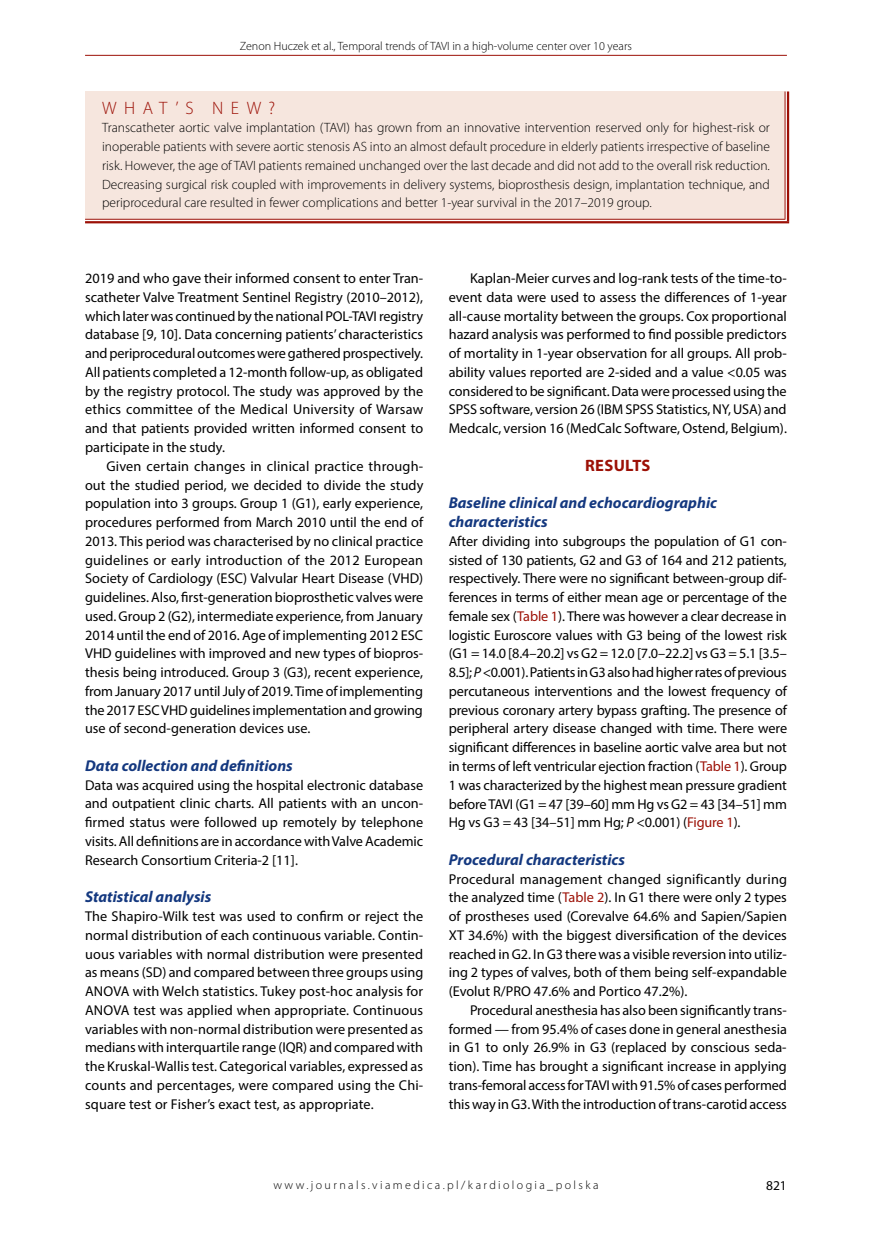
<style>
.page{position:relative;width:872px;height:1234px;background:#fff}
.page>*{position:absolute;margin:0;border:0;box-sizing:border-box;transform-origin:0 0}
.t1{font:300 18px "Myriad Pro";letter-spacing:.42em;color:#9c1006}
.t2{font:700 16.5px "Myriad Pro";letter-spacing:.02em;color:#9c1006}
.t3{font:italic 700 15.75px/18.8px "Myriad Pro";color:#14387f}
.t4{font:14.25px/18.8px "Myriad Pro";color:#000;text-align:justify}
.t5{font:300 13.5px/18.8px "Myriad Pro";color:#000;text-align:justify}
.t6{font:13.5px "Myriad Pro";color:#000}
.t7{font:300 12px "Myriad Pro";color:#000}
.t8{font:300 12px "Myriad Pro";letter-spacing:.2em;color:#000}
.s1{color:#9c1006}
.s2{font-style:italic}
</style>
<div class="page">
<hr style="left:85px;top:55px;width:702px;height:1px;background:#9c1006">
<div style="left:85px;top:91px;width:702px;height:130px;background:#f6e6de"></div>
<svg style="left:785px;top:91px;width:2px;height:128px"></svg>
<hr style="left:85px;top:219px;width:704px;height:4px;background:#fff">
<hr style="left:784px;top:91px;width:1px;height:128px;background:#9c1006">
<hr style="left:787px;top:91px;width:2px;height:130px;background:#9c1006">
<hr style="left:85px;top:219px;width:700px;height:1px;background:#9c1006">
<hr style="left:85px;top:221px;width:704px;height:2px;background:#9c1006">
<p class="t7" style="left:240px;top:40px;width:394px">Zenon Huczek et al., Temporal trends of TAVI in a high-volume center over 10 years</p>
<p class="t1" style="left:102px;top:98px;width:174px">WHAT’S NEW?</p>
<p class="t5" style="left:102px;top:119px;width:669px">Transcatheter aortic valve implantation (TAVI) has grown from an innovative intervention reserved only for highest-risk or inoperable patients with severe aortic stenosis AS into an almost default procedure in elderly patients irrespective of baseline risk. However, the age of TAVI patients remained unchanged over the last decade and did not add to the overall risk reduction.<br>Decreasing surgical risk coupled with improvements in delivery systems, bioprosthesis design, implantation technique, and periprocedural care resulted in fewer complications and better 1-year survival in the 2017–2019 group.</p>
<p class="t4" style="left:85px;top:268px;width:340px">2019 and who gave their informed consent to enter Tran&shy;scatheter Valve Treatment Sentinel Registry (2010–2012), which later was continued by the national POL-TAVI registry database [9, 10]. Data concerning patients’ characteristics and periprocedural outcomes were gathered prospectively.<br>All patients completed a 12-month follow-up, as obligated by the registry protocol. The study was approved by the ethics committee of the Medical University of Warsaw and that patients provided written informed consent to participate in the study.</p>
<p class="t4" style="left:85px;top:456px;width:340px;text-indent:21px">Given certain changes in clinical practice through&shy;out the studied period, we decided to divide the study population into 3 groups. Group 1 (G1), early experience, procedures performed from March 2010 until the end of 2013. This period was characterised by no clinical practice guidelines or early introduction of the 2012 European Society of Cardiology (ESC) Valvular Heart Disease (VHD) guidelines. Also, first-generation bioprosthetic valves were used. Group 2 (G2), intermediate experience, from January 2014 until the end of 2016. Age of implementing 2012 ESC VHD guidelines with improved and new types of biopros&shy;thesis being introduced. Group 3 (G3), recent experience, from January 2017 until July of 2019. Time of implementing the 2017 ESC VHD guidelines implementation and growing use of second-generation devices use.</p>
<p class="t3" style="left:85px;top:755px;width:209px">Data collection and definitions</p>
<p class="t4" style="left:85px;top:775px;width:340px">Data was acquired using the hospital electronic database and outpatient clinic charts. All patients with an uncon&shy;firmed status were followed up remotely by telephone visits. All definitions are in accordance with Valve Academic Research Consortium Criteria-2 [11].</p>
<p class="t3" style="left:85px;top:886px;width:128px">Statistical analysis</p>
<p class="t4" style="left:85px;top:906px;width:340px">The Shapiro-Wilk test was used to confirm or reject the normal distribution of each continuous variable. Contin&shy;uous variables with normal distribution were presented as means (SD) and compared between three groups using ANOVA with Welch statistics. Tukey post-hoc analysis for ANOVA test was applied when appropriate. Continuous variables with non-normal distribution were presented as medians with interquartile range (IQR) and compared with the Kruskal-Wallis test. Categorical variables, expressed as counts and percentages, were compared using the Chi&shy;square test or Fisher’s exact test, as appropriate.</p>
<p class="t4" style="left:449px;top:269px;width:340px;text-indent:21px">Kaplan-Meier curves and log-rank tests of the time-to&shy;event data were used to assess the differences of 1-year all-cause mortality between the groups. Cox proportional hazard analysis was performed to find possible predictors of mortality in 1-year observation for all groups. All prob&shy;ability values reported are 2-sided and a value &lt;0.05 was considered to be significant. Data were processed using the SPSS software, version 26 (IBM SPSS Statistics, NY, USA) and Medcalc, version 16 (MedCalc Software, Ostend, Belgium).</p>
<p class="t2" style="left:585px;top:454px;width:67px">RESULTS</p>
<p class="t3" style="left:449px;top:493px;width:270px">Baseline clinical and echocardiographic characteristics</p>
<p class="t4" style="left:449px;top:531px;width:340px">After dividing into subgroups the population of G1 con&shy;sisted of 130 patients, G2 and G3 of 164 and 212 patients, respectively. There were no significant between-group dif&shy;ferences in terms of either mean age or percentage of the female sex (<span class="s1">Table 1</span>). There was however a clear decrease in logistic Euroscore values with G3 being of the lowest risk (G1 = 14.0 [8.4–20.2] vs G2 = 12.0 [7.0–22.2] vs G3 = 5.1 [3.5– 8.5]; <span class="s2">P</span> &lt;0.001). Patients in G3 also had higher rates of previous percutaneous interventions and the lowest frequency of previous coronary artery bypass grafting. The presence of peripheral artery disease changed with time. There were significant differences in baseline aortic valve area but not in terms of left ventricular ejection fraction (<span class="s1">Table 1</span>). Group 1 was characterized by the highest mean pressure gradient before TAVI (G1 = 47 [39–60] mm Hg vs G2 = 43 [34–51] mm Hg vs G3 = 43 [34–51] mm Hg; <span class="s2">P</span> &lt;0.001) (<span class="s1">Figure 1</span>).</p>
<p class="t3" style="left:449px;top:849px;width:178px">Procedural characteristics</p>
<p class="t4" style="left:449px;top:868px;width:340px">Procedural management changed significantly during the analyzed time (<span class="s1">Table 2</span>). In G1 there were only 2 types of prostheses used (Corevalve 64.6% and Sapien/Sapien XT 34.6%) with the biggest diversification of the devices reached in G2. In G3 there was a visible reversion into utiliz&shy;ing 2 types of valves, both of them being self-expandable (Evolut R/PRO 47.6% and Portico 47.2%).</p>
<p class="t4" style="left:449px;top:1000px;width:340px;text-indent:21px">Procedural anesthesia has also been significantly trans&shy;formed — from 95.4% of cases done in general anesthesia in G1 to only 26.9% in G3 (replaced by conscious seda&shy;tion). Time has brought a significant increase in applying trans-femoral access for TAVI with 91.5% of cases performed this way in G3. With the introduction of trans-carotid access</p>
<p class="t8" style="left:273px;top:1177px;width:327px">www.journals.viamedica.pl/kardiologia_polska</p>
<p class="t6" style="left:766px;top:1176px;width:22px">821</p>
</div>
